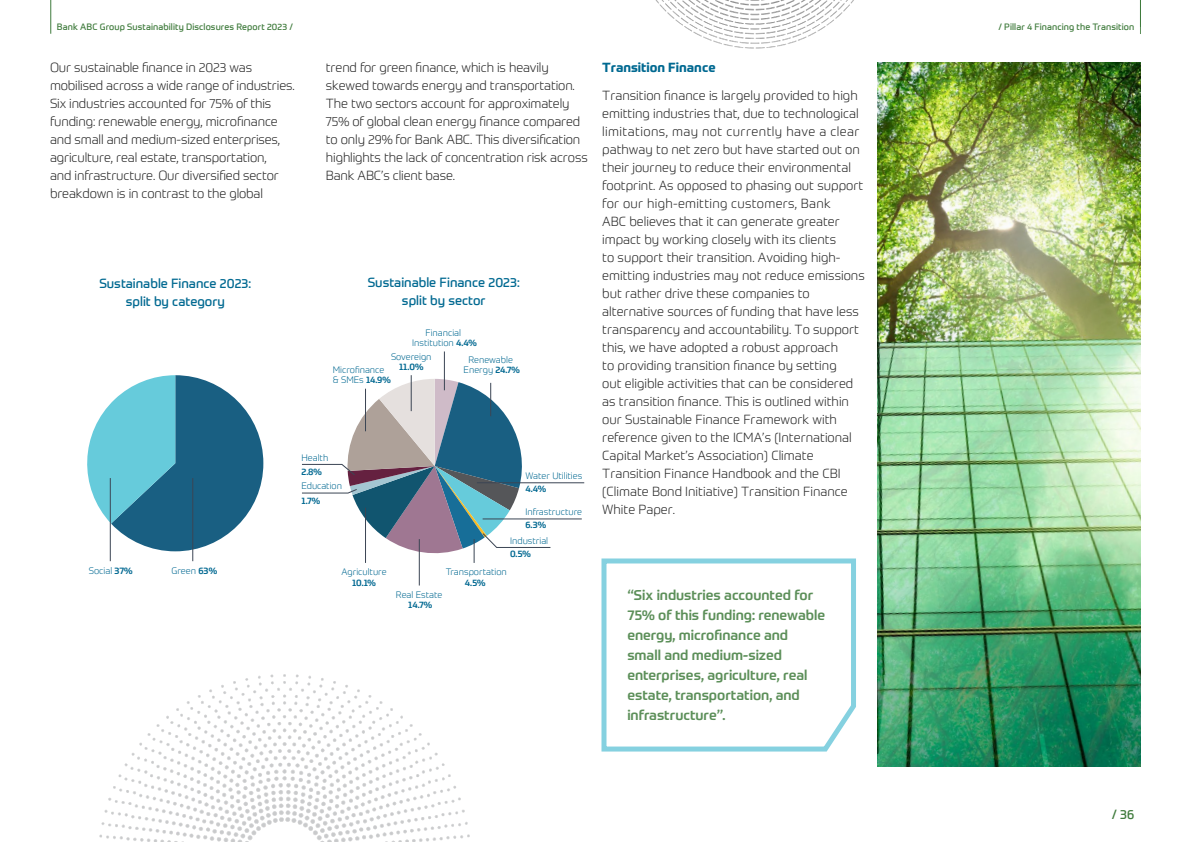
<style>
.page{position:relative;width:1191px;height:842px;background:#fff}
.page>*{position:absolute;margin:0;border:0;box-sizing:border-box;transform-origin:0 0}
._12pt{font:500 14px/20px "Prometo";color:#5c8f59}
._12pt-2{font:300 13px/18px "Prometo";color:#262626}
._12pt-3{font:13px/18px "Prometo";color:#006991;text-align:center}
._12pt-4{font:700 13px "Prometo";color:#006991}
._48pt_Headline{font:13px "Prometo";color:#3f7b3c}
.t1{font:300 9.3px "Prometo";color:#006891}
.t2{font:300 9.2px/10.3px "Prometo";color:#006891;text-align:center}
._48pt_Headline-2{font:9px "Prometo";letter-spacing:.01em;color:#3f7b3c}
.s1{font-weight:500}
</style>
<div class="page">
<hr style="left:1140px;top:0;width:1px;height:34px;background:#5c8f59">
<hr style="left:419px;top:539px;width:1px;height:46px;background:#3b4554">
<hr style="left:444px;top:351px;width:1px;height:39px;background:#3b4554">
<hr style="left:411px;top:375px;width:1px;height:36px;background:#3b4554">
<hr style="left:482px;top:519px;width:100px;height:1px;background:#3b4554">
<hr style="left:477px;top:483px;width:107px;height:1px;background:#3b4554">
<svg style="left:302px;top:379px;width:248px;height:184px"></svg>
<svg style="left:1140px;top:0;width:1px;height:27px"></svg>
<img style="left:655px;top:0;width:199px;height:49px">
<svg style="left:87px;top:375px;width:176px;height:176px"></svg>
<hr style="left:110px;top:478px;width:1px;height:83px;background:#3b4554">
<hr style="left:193px;top:478px;width:1px;height:83px;background:#3b4554">
<img style="left:877px;top:62px;width:263px;height:705px">
<img style="left:99px;top:674px;width:371px;height:168px">
<svg style="left:601px;top:558px;width:255px;height:194px"></svg>
<hr style="left:50px;top:0;width:1px;height:34px;background:#3f7b3c">
<p class="_48pt_Headline-2" style="left:57px;top:22px;width:238px">Bank ABC Group Sustainability Disclosures Report 2023 /</p>
<p class="_48pt_Headline-2" style="left:998px;top:22px;width:137px">/ Pillar 4 Financing the Transition</p>
<p class="_12pt-2" style="left:50px;top:59px;width:246px">Our sustainable finance in 2023 was mobilised across a wide range of industries.<br>Six industries accounted for 75% of this funding: renewable energy, microfinance and small and medium-sized enterprises, agriculture, real estate, transportation,<br>and infrastructure. Our diversified sector breakdown is in contrast to the global</p>
<p class="_12pt-2" style="left:326px;top:59px;width:263px">trend for green finance, which is heavily skewed towards energy and transportation.<br>The two sectors account for approximately 75% of global clean energy finance compared to only 29% for Bank ABC. This diversification highlights the lack of concentration risk across Bank ABC’s client base.</p>
<p class="_12pt-3" style="left:99px;top:274px;width:153px">Sustainable Finance 2023: split by category</p>
<p class="_12pt-3" style="left:368px;top:273px;width:153px">Sustainable Finance 2023: split by sector</p>
<p class="t2" style="left:412px;top:327px;width:66px">Financial<br>Institution <span class="s1">4.4%</span></p>
<p class="t2" style="left:391px;top:351px;width:42px">Sovereign<br><span class="s1">11.0%</span></p>
<p class="t2" style="left:463px;top:354px;width:58px">Renewable<br>Energy <span class="s1">24.7%</span></p>
<p class="t2" style="left:333px;top:364px;width:59px;text-align:left">Microfinance &amp; SMEs <span class="s1">14.9%</span></p>
<p class="t1" style="left:89px;top:565px;width:45px">Social <span class="s1">37%</span></p>
<p class="t1" style="left:171px;top:565px;width:47px">Green <span class="s1">63%</span></p>
<p class="t2" style="left:301px;top:450px;width:28px;line-height:14.6px;text-align:left">Health<br><span class="s1">2.8%</span></p>
<p class="t2" style="left:301px;top:478px;width:42px;line-height:14.6px;text-align:left">Education<br><span class="s1">1.7%</span></p>
<p class="t2" style="left:341px;top:567px;width:47px">Agriculture<br><span class="s1">10.1%</span></p>
<p class="t2" style="left:525px;top:469px;width:58px;line-height:13.2px;text-align:left">Water Utilities<br><span class="s1">4.4%</span></p>
<p class="t2" style="left:525px;top:505px;width:58px;line-height:13.2px;text-align:left">Infrastructure<br><span class="s1">6.3%</span></p>
<p class="t2" style="left:510px;top:534px;width:40px;line-height:13.2px;text-align:left">Industrial<br><span class="s1">0.5%</span></p>
<p class="t2" style="left:446px;top:567px;width:62px">Transportation<br><span class="s1">4.5%</span></p>
<p class="t2" style="left:396px;top:589px;width:48px">Real Estate<br><span class="s1">14.7%</span></p>
<p class="_12pt-4" style="left:602px;top:60px;width:115px">Transition Finance</p>
<p class="_12pt-2" style="left:602px;top:87px;width:264px">Transition finance is largely provided to high emitting industries that, due to technological limitations, may not currently have a clear pathway to net zero but have started out on their journey to reduce their environmental footprint. As opposed to phasing out support for our high-emitting customers, Bank<br>ABC believes that it can generate greater impact by working closely with its clients<br>to support their transition. Avoiding high&shy;emitting industries may not reduce emissions but rather drive these companies to alternative sources of funding that have less transparency and accountability. To support this, we have adopted a robust approach<br>to providing transition finance by setting<br>out eligible activities that can be considered as transition finance. This is outlined within our Sustainable Finance Framework with reference given to the ICMA’s (International Capital Market’s Association) Climate Transition Finance Handbook and the CBI (Climate Bond Initiative) Transition Finance White Paper.</p>
<p class="_12pt" style="left:627px;top:585px;width:199px">“Six industries accounted for<br>75% of this funding: renewable energy, microfinance and small and medium-sized enterprises, agriculture, real estate, transportation, and infrastructure”.</p>
<p class="_48pt_Headline" style="left:1111px;top:807px;width:24px">/ 36</p>
</div>
